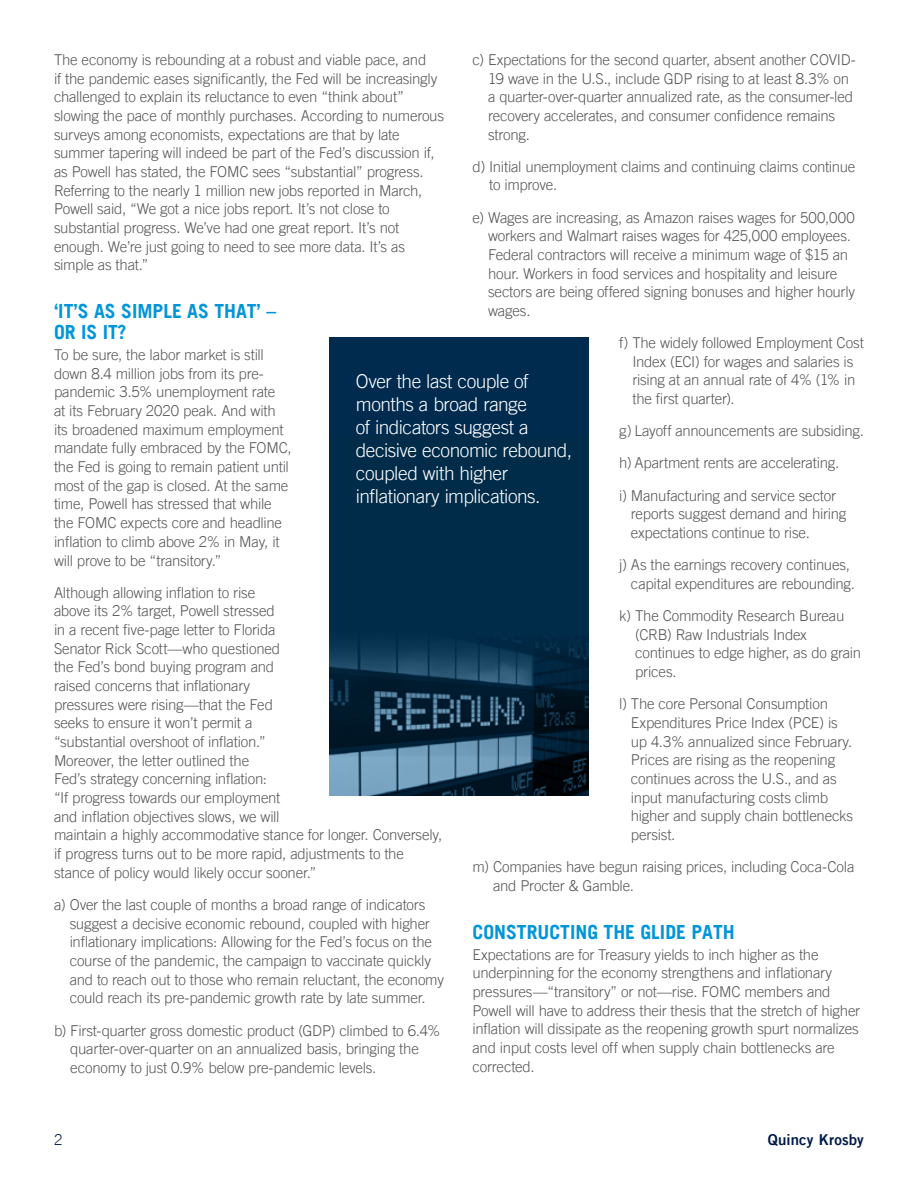
<style>
.page{position:relative;width:918px;height:1188px;background:#fff}
.page>*{position:absolute;margin:0;border:0;box-sizing:border-box;transform-origin:0 0}
.t1{font:19.5px/21px "Prudential Modern Bold Sem Cond";color:#0095da}
.t2{font:300 19.2px/23px "Prudential Modern";letter-spacing:-.025em;color:#fff}
.Body{font:300 15px/18.6px "Prudential Modern";letter-spacing:-.015em;color:#58595b}
.t3{font:700 15px "Prudential Modern";letter-spacing:.015em;color:#001a48}
.t4{font:300 15px "Prudential Modern";color:#001a48}
</style>
<div class="page">
<img style="left:329px;top:338px;width:259px;height:457px">
<p class="Body" style="left:488px;top:50px;width:369px;text-indent:-16px">c) Expectations for the second quarter, absent another COVID-19 wave in the U.S., include GDP rising to at least 8.3% on a quarter-over-quarter annualized rate, as the consumer-led recovery accelerates, and consumer confidence remains strong.</p>
<p class="Body" style="left:489px;top:157px;width:368px;text-indent:-17px">d) Initial unemployment claims and continuing claims continue to improve.</p>
<p class="Body" style="left:488px;top:208px;width:369px;text-indent:-16px">e) Wages are increasing, as Amazon raises wages for 500,000 workers and Walmart raises wages for 425,000 employees.<br>Federal contractors will receive a minimum wage of $15 an hour. Workers in food services and hospitality and leisure sectors are being offered signing bonuses and higher hourly wages.</p>
<p class="Body" style="left:632px;top:333px;width:233px;text-indent:-13px">f) The widely followed Employment Cost<br>Index (ECI) for wages and salaries is rising at an annual rate of 4% (1% in the first quarter).</p>
<p class="Body" style="left:619px;top:421px;width:246px">g) Layoff announcements are subsiding.</p>
<p class="Body" style="left:619px;top:454px;width:222px">h) Apartment rents are accelerating.</p>
<p class="Body" style="left:631px;top:486px;width:217px;text-indent:-12px">i) Manufacturing and service sector reports suggest demand and hiring expectations continue to rise.</p>
<p class="Body" style="left:631px;top:555px;width:226px;text-indent:-12px">j) As the earnings recovery continues, capital expenditures are rebounding.</p>
<p class="Body" style="left:635px;top:606px;width:228px;text-indent:-16px">k) The Commodity Research Bureau (CRB) Raw Industrials Index continues to edge higher, as do grain prices.</p>
<p class="Body" style="left:631px;top:694px;width:224px;text-indent:-12px">l) The core Personal Consumption<br>Expenditures Price Index (PCE) is up 4.3% annualized since February.<br>Prices are rising as the reopening continues across the U.S., and as input manufacturing costs climb higher and supply chain bottlenecks persist.</p>
<p class="Body" style="left:493px;top:857px;width:363px;text-indent:-21px">m) Companies have begun raising prices, including Coca-Cola and Procter &amp; Gamble.</p>
<h3 class="t1" style="left:472px;top:921px;width:264px">CONSTRUCTING THE GLIDE PATH</h3>
<p class="Body" style="left:472px;top:945px;width:389px">Expectations are for Treasury yields to inch higher as the underpinning for the economy strengthens and inflationary pressures—“transitory” or not—rise. FOMC members and Powell will have to address their thesis that the stretch of higher inflation will dissipate as the reopening growth spurt normalizes and input costs level off when supply chain bottlenecks are corrected.</p>
<p class="Body" style="left:54px;top:50px;width:392px">The economy is rebounding at a robust and viable pace, and<br>if the pandemic eases significantly, the Fed will be increasingly challenged to explain its reluctance to even “think about” slowing the pace of monthly purchases. According to numerous surveys among economists, expectations are that by late summer tapering will indeed be part of the Fed’s discussion if, as Powell has stated, the FOMC sees “substantial” progress.<br>Referring to the nearly 1 million new jobs reported in March, Powell said, “We got a nice jobs report. It’s not close to substantial progress. We’ve had one great report. It’s not enough. We’re just going to need to see more data. It’s as simple as that.”</p>
<h3 class="t1" style="left:54px;top:301px;width:224px">‘IT’S AS SIMPLE AS THAT’ –<br>OR IS IT?</h3>
<p class="Body" style="left:54px;top:345px;width:239px">To be sure, the labor market is still down 8.4 million jobs from its pre&shy;pandemic 3.5% unemployment rate<br>at its February 2020 peak. And with its broadened maximum employment mandate fully embraced by the FOMC, the Fed is going to remain patient until most of the gap is closed. At the same time, Powell has stressed that while the FOMC expects core and headline inflation to climb above 2% in May, it will prove to be “transitory.”</p>
<p class="Body" style="left:54px;top:583px;width:390px">Although allowing inflation to rise<br>above its 2% target, Powell stressed<br>in a recent five-page letter to Florida<br>Senator Rick Scott—who questioned<br>the Fed’s bond buying program and<br>raised concerns that inflationary<br>pressures were rising—that the Fed<br>seeks to ensure it won’t permit a<br>“substantial overshoot of inflation.”<br>Moreover, the letter outlined the<br>Fed’s strategy concerning inflation:<br>“If progress towards our employment<br>and inflation objectives slows, we will<br>maintain a highly accommodative stance for longer. Conversely, if progress turns out to be more rapid, adjustments to the stance of policy would likely occur sooner.”</p>
<p class="Body" style="left:70px;top:895px;width:376px;text-indent:-16px">a) Over the last couple of months a broad range of indicators suggest a decisive economic rebound, coupled with higher inflationary implications: Allowing for the Fed’s focus on the course of the pandemic, the campaign to vaccinate quickly and to reach out to those who remain reluctant, the economy could reach its pre-pandemic growth rate by late summer.</p>
<p class="Body" style="left:70px;top:1021px;width:372px;text-indent:-16px">b) First-quarter gross domestic product (GDP) climbed to 6.4% quarter-over-quarter on an annualized basis, bringing the economy to just 0.9% below pre-pandemic levels.</p>
<p class="t2" style="left:356px;top:369px;width:218px">Over the last couple of months a broad range<br>of indicators suggest a decisive economic rebound, coupled with higher inflationary implications.</p>
<p class="t4" style="left:54px;top:1131px;width:10px">2</p>
<p class="t3" style="left:768px;top:1130px;width:98px">Quincy Krosby</p>
</div>
